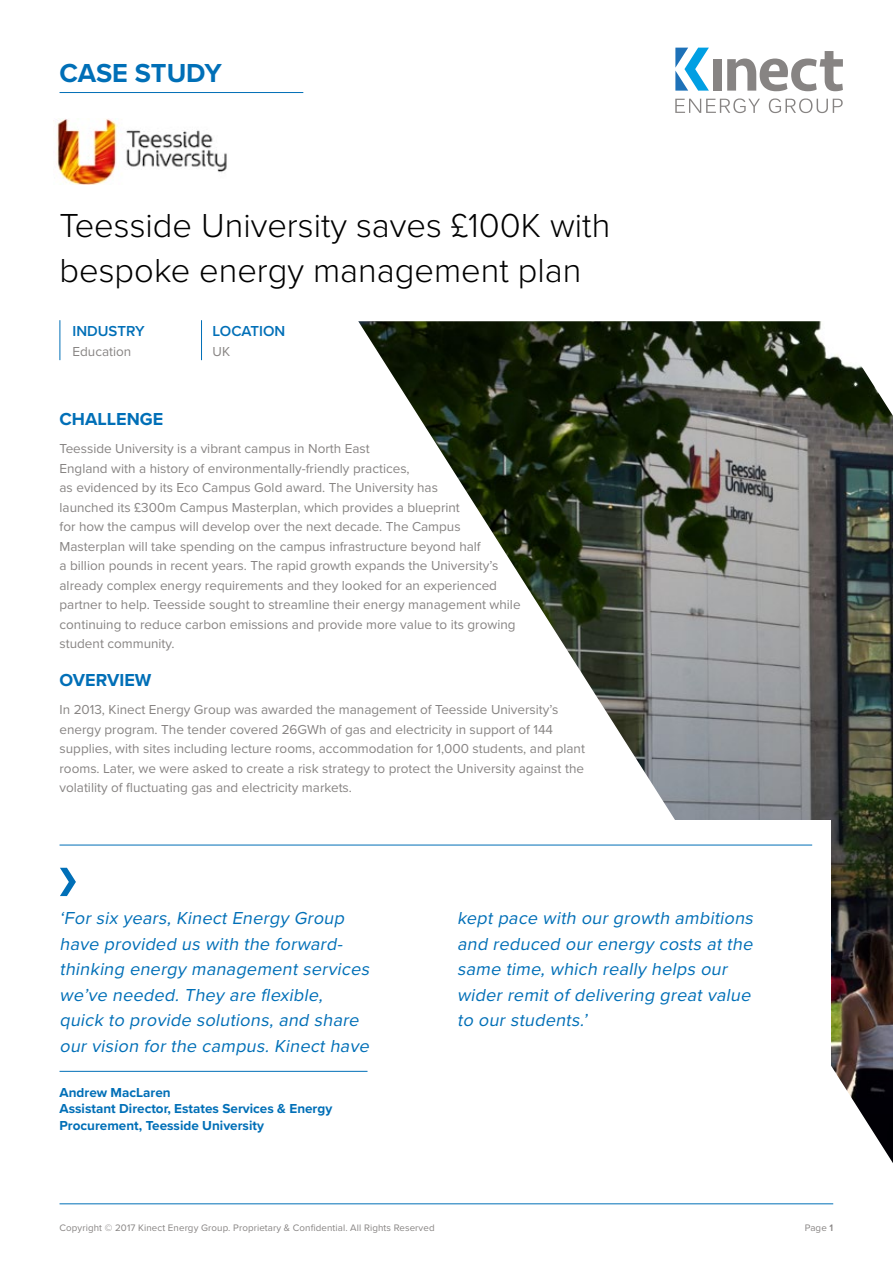
<style>
.page{position:relative;width:893px;height:1263px;background:#fff}
.page>*{position:absolute;margin:0;border:0;box-sizing:border-box;transform-origin:0 0}
.t1{font:300 34.5px/45px "Proxima Nova";color:#000}
.t2{font:700 27px "Proxima Nova";letter-spacing:-.005em;color:#006fb7}
.t3{font:italic 18px/25.5px "Proxima Nova";color:#006fb7}
.t4{font:700 18px "Proxima Nova";color:#006fb7}
.t5{font:600 15px "Proxima Nova";color:#006fb7}
.t6{font:13.5px/19.5px "Proxima Nova";color:#878483}
.t7{font:700 13.5px/16.2px "Proxima Nova";color:#006fb7}
.t8{font:9.75px "Proxima Nova";letter-spacing:.01em;color:#878483}
.s1{font-weight:600}
</style>
<div class="page">
<img style="left:358px;top:321px;width:535px;height:842px">
<div style="left:57px;top:820px;width:773px;height:387px;background:#fff"></div>
<hr style="left:60px;top:1203px;width:773px;height:1px;background:#006fb7">
<hr style="left:60px;top:320px;width:1px;height:40px;background:#006fb7">
<hr style="left:201px;top:320px;width:1px;height:40px;background:#006fb7">
<hr style="left:60px;top:92px;width:243px;height:1px;background:#006fb7">
<svg style="left:675px;top:98px;width:85px;height:15px"></svg>
<svg style="left:769px;top:98px;width:74px;height:15px"></svg>
<svg style="left:727px;top:51px;width:116px;height:40px"></svg>
<div style="left:713px;top:59px;width:9px;height:32px;background:#878483"></div>
<svg style="left:675px;top:48px;width:34px;height:43px"></svg>
<hr style="left:60px;top:1071px;width:307px;height:1px;background:#006fb7">
<hr style="left:60px;top:845px;width:752px;height:1px;background:#006fb7">
<svg style="left:60px;top:868px;width:16px;height:28px"></svg>
<img style="left:57px;top:119px;width:170px;height:66px">
<h2 class="t2" style="left:59px;top:53px;width:164px">CASE STUDY</h2>
<h1 class="t1" style="left:60px;top:201px;width:552px">Teesside University saves £100K with bespoke energy management plan</h1>
<p class="t5" style="left:72px;top:320px;width:74px">INDUSTRY</p>
<p class="t6" style="left:72px;top:341px;width:60px">Education</p>
<p class="t5" style="left:213px;top:320px;width:74px">LOCATION</p>
<p class="t6" style="left:213px;top:341px;width:19px">UK</p>
<h3 class="t4" style="left:60px;top:406px;width:105px">CHALLENGE</h3>
<p class="t6" style="left:60px;top:438px;width:463px">Teesside University is a vibrant campus in North East<br>England with a history of environmentally-friendly practices,<br>as evidenced by its Eco Campus Gold award. The University has<br>launched its £300m Campus Masterplan, which provides a blueprint<br>for how the campus will develop over the next decade. The Campus Masterplan will take spending on the campus infrastructure beyond half<br>a billion pounds in recent years. The rapid growth expands the University’s already complex energy requirements and they looked for an experienced partner to help. Teesside sought to streamline their energy management while continuing to reduce carbon emissions and provide more value to its growing student community.</p>
<h3 class="t4" style="left:60px;top:667px;width:93px">OVERVIEW</h3>
<p class="t6" style="left:60px;top:699px;width:527px">In 2013, Kinect Energy Group was awarded the management of Teesside University’s energy program. The tender covered 26GWh of gas and electricity in support of 144 supplies, with sites including lecture rooms, accommodation for 1,000 students, and plant rooms. Later, we were asked to create a risk strategy to protect the University against the volatility of fluctuating gas and electricity markets.</p>
<h3 class="t3" style="left:60px;top:905px;width:316px">‘Forsix years,KinectEnergy Group have provided us with the forward&shy;thinking energy managementservices we’ve needed.They are flexible, quick to provide solutions,and share ourvision forthe campus.Kinecthave</h3>
<p class="t7" style="left:60px;top:1084px;width:274px">Andrew MacLaren<br>Assistant Director, Estates Services &amp; Energy<br>Procurement, Teesside University</p>
<h3 class="t3" style="left:457px;top:905px;width:302px">keptpace with ourgrowth ambitions and reduced ourenergy costs atthe same time,which really helps our widerremitofdelivering greatvalue to ourstudents.’</h3>
<p class="t8" style="left:60px;top:1220px;width:377px">Copyright © 2017 Kinect Energy Group. Proprietary &amp; Confidential. All Rights Reserved</p>
<p class="t8" style="left:805px;top:1220px;width:30px">Page <span class="s1">1</span></p>
</div>
